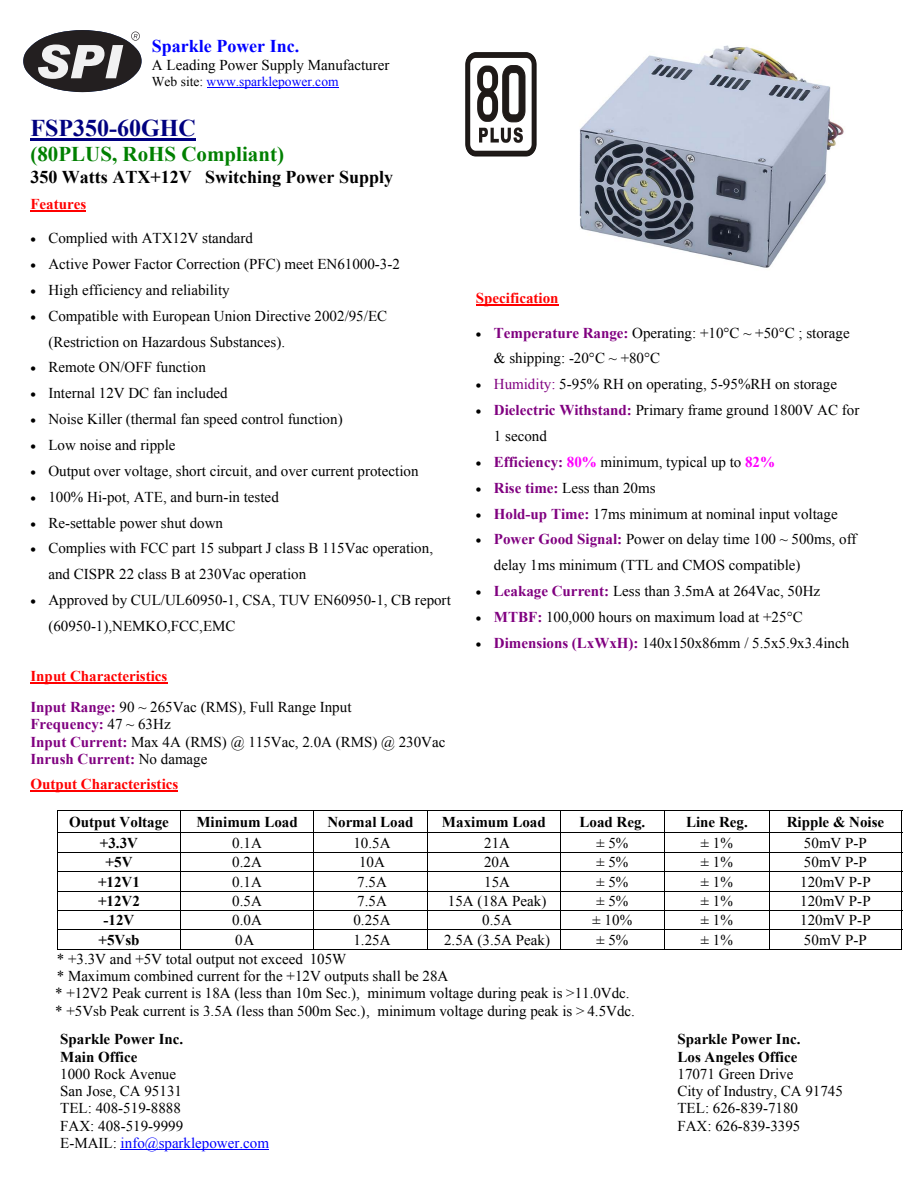
<style>
.page{position:relative;width:918px;height:1188px;background:#fff}
.page>*{position:absolute;margin:0;border:0;box-sizing:border-box;transform-origin:0 0}
.t1{font:700 24px "Times New Roman";color:#000080}
.t2{font:700 21px "Times New Roman";color:#008000}
.t3{font:700 18px "Times New Roman";color:#000}
.t4{font:700 18px "Times New Roman";color:#00f}
.t5{font:15px/17.2px "Times New Roman";color:#000}
.t6{font:700 15px/17.2px "Times New Roman";color:#000}
.t7{font:700 15px "Times New Roman";color:#f00}
.t8{font:13.5px "Times New Roman";color:#00f}
.s1{color:#000}
.s2{font-weight:700;color:#f00}
.s3{font-weight:700;color:#800080}
.s4{color:#800080}
.s5{font-weight:700;color:#f0f}
.s6{color:#00f}
</style>
<div class="page">
<hr style="left:30px;top:683px;width:137px;height:1px;background:#f00">
<hr style="left:207px;top:87px;width:132px;height:1px;background:#00f">
<hr style="left:476px;top:305px;width:83px;height:1px;background:#f00">
<hr style="left:30px;top:791px;width:148px;height:1px;background:#f00">
<hr style="left:57px;top:810px;width:845px;height:1px;background:#000">
<hr style="left:57px;top:832px;width:845px;height:1px;background:#000">
<hr style="left:57px;top:852px;width:845px;height:1px;background:#000">
<hr style="left:57px;top:871px;width:845px;height:1px;background:#000">
<hr style="left:57px;top:891px;width:845px;height:1px;background:#000">
<hr style="left:57px;top:910px;width:845px;height:1px;background:#000">
<hr style="left:57px;top:929px;width:845px;height:1px;background:#000">
<svg style="left:57px;top:811px;width:1px;height:138px"></svg>
<hr style="left:57px;top:949px;width:123px;height:1px;background:#000">
<svg style="left:180px;top:811px;width:1px;height:139px"></svg>
<hr style="left:181px;top:949px;width:132px;height:1px;background:#000">
<svg style="left:313px;top:811px;width:1px;height:139px"></svg>
<hr style="left:314px;top:949px;width:113px;height:1px;background:#000">
<svg style="left:427px;top:811px;width:1px;height:139px"></svg>
<hr style="left:428px;top:949px;width:132px;height:1px;background:#000">
<svg style="left:560px;top:811px;width:1px;height:139px"></svg>
<hr style="left:561px;top:949px;width:103px;height:1px;background:#000">
<svg style="left:664px;top:811px;width:1px;height:139px"></svg>
<hr style="left:665px;top:949px;width:104px;height:1px;background:#000">
<svg style="left:769px;top:811px;width:1px;height:139px"></svg>
<hr style="left:770px;top:949px;width:132px;height:1px;background:#000">
<hr style="left:30px;top:139px;width:166px;height:2px;background:#000080">
<hr style="left:30px;top:210px;width:56px;height:2px;background:#f00">
<hr style="left:121px;top:1149px;width:148px;height:1px;background:#00f">
<img style="left:579px;top:45px;width:265px;height:223px">
<svg style="left:23px;top:30px;width:119px;height:62px"></svg>
<svg style="left:465px;top:52px;width:72px;height:105px"></svg>
<p class="t4" style="left:152px;top:34px;width:149px">Sparkle Power Inc.</p>
<p class="t5" style="left:152px;top:56px;width:239px">A Leading Power Supply Manufacturer</p>
<p class="t8" style="left:152px;top:72px;width:188px"><span class="s1">Web site:</span> www.sparklepower.com</p>
<h1 class="t1" style="left:30px;top:111px;width:167px">FSP350-60GHC</h1>
<h2 class="t2" style="left:30px;top:139px;width:255px">(80PLUS, RoHS Compliant)</h2>
<p class="t3" style="left:30px;top:164px;width:364px">350 Watts ATX+12V Switching Power Supply</p>
<p class="t7" style="left:30px;top:193px;width:57px">Features</p>
<p class="t5" style="left:30px;top:229px;width:224px">• Complied with ATX12V standard</p>
<p class="t5" style="left:30px;top:255px;width:371px">• Active Power Factor Correction (PFC) meet EN61000-3-2</p>
<p class="t5" style="left:30px;top:281px;width:201px">• High efficiency and reliability</p>
<p class="t5" style="left:48px;top:302px;width:340px;line-height:26px;text-indent:-18px">• Compatible with European Union Directive 2002/95/EC (Restriction on Hazardous Substances).</p>
<p class="t5" style="left:30px;top:358px;width:177px">• Remote ON/OFF function</p>
<p class="t5" style="left:30px;top:384px;width:199px">• Internal 12V DC fan included</p>
<p class="t5" style="left:30px;top:410px;width:314px">• Noise Killer (thermal fan speed control function)</p>
<p class="t5" style="left:30px;top:436px;width:147px">• Low noise and ripple</p>
<p class="t5" style="left:30px;top:462px;width:390px">• Output over voltage, short circuit, and over current protection</p>
<p class="t5" style="left:30px;top:488px;width:250px">• 100% Hi-pot, ATE, and burn-in tested</p>
<p class="t5" style="left:30px;top:514px;width:194px">• Re-settable power shut down</p>
<p class="t5" style="left:48px;top:535px;width:386px;line-height:26px;text-indent:-18px">• Complies with FCC part 15 subpart J class B 115Vac operation, and CISPR 22 class B at 230Vac operation</p>
<p class="t5" style="left:48px;top:587px;width:404px;line-height:26.2px;text-indent:-18px">• Approved y CUL/UL60950-1, CSA, TUV EN60950-1, CB report (60950-1) EMKO,FCC,EMC</p>
<p class="t5" style="left:109px;top:587px;width:16px;line-height:26.2px">b ,N</p>
<p class="t5" style="left:30px;top:660px;width:323px;line-height:30.9px"><span class="s2">Input Characteristics<br></span><span class="s3">Input Range:</span> 90 ~ 265Vac (RMS), Full Range Input</p>
<p class="t5" style="left:30px;top:715px;width:417px"><span class="s3">Frequency:</span> 47 ~ 63Hz<br><span class="s3">Input Current:</span> Max 4A (RMS) @ 115Vac, 2.0A (RMS) @ 230Vac<br><span class="s3">Inrush Current:</span> No damage</p>
<p class="t7" style="left:476px;top:288px;width:84px">Specification</p>
<p class="t5" style="left:494px;top:319px;width:357px;line-height:25.8px;text-indent:-18px">• <span class="s3">Temperature Range:</span> Operating: +10°C ~ +50°C ; storage &amp; shipping: -20°C ~ +80°C</p>
<p class="t5" style="left:476px;top:375px;width:363px">• <span class="s4">Humidity:</span> 5-95% RH on operating, 5-95%RH on storage</p>
<p class="t5" style="left:494px;top:397px;width:367px;line-height:26px;text-indent:-18px">• <span class="s3">Dielectric Withstand:</span> Primary frame ground 1800V AC for<br>1 second</p>
<p class="t5" style="left:476px;top:453px;width:301px">• <span class="s3">Efficiency:</span> <span class="s5">80%</span> minimum, typical up to <span class="s5">82%</span></p>
<p class="t5" style="left:476px;top:479px;width:181px">• <span class="s3">Rise time:</span> Less than 20ms</p>
<p class="t5" style="left:476px;top:505px;width:363px">• <span class="s3">Hold-up Time:</span> 17ms minimum at nominal input voltage</p>
<p class="t5" style="left:494px;top:526px;width:364px;line-height:26px;text-indent:-18px">• <span class="s3">Power Good Signal:</span> Power on delay time 100 ~ 500ms, off delay 1ms minimum (TTL and CMOS compatible)</p>
<p class="t5" style="left:476px;top:582px;width:346px">• <span class="s3">Leakage Current:</span> Less than 3.5mA at 264Vac, 50Hz</p>
<p class="t5" style="left:476px;top:608px;width:328px">• <span class="s3">MTBF:</span> 100,000 hours on maximum load at +25°C</p>
<p class="t5" style="left:476px;top:635px;width:375px">• <span class="s3">Dimensions (LxWxH):</span> 140x150x86mm / 5.5x5.9x3.4inch</p>
<p class="t7" style="left:30px;top:774px;width:149px">Output Characteristics</p>
<p class="t6" style="left:69px;top:813px;width:101px">Output Voltage</p>
<p class="t6" style="left:196px;top:813px;width:103px">Minimum Load</p>
<p class="t6" style="left:327px;top:813px;width:88px">Normal Load</p>
<p class="t6" style="left:442px;top:813px;width:105px">Maximum Load</p>
<p class="t6" style="left:579px;top:813px;width:67px">Load Reg.</p>
<p class="t6" style="left:686px;top:813px;width:63px">Line Reg.</p>
<p class="t6" style="left:787px;top:813px;width:99px">Ripple &amp; Noise</p>
<p class="t6" style="left:100px;top:834px;width:40px">+3.3V</p>
<p class="t5" style="left:232px;top:834px;width:31px">0.1A</p>
<p class="t5" style="left:353px;top:834px;width:39px">10.5A</p>
<p class="t5" style="left:484px;top:834px;width:27px">21A</p>
<p class="t5" style="left:596px;top:834px;width:34px">± 5%</p>
<p class="t5" style="left:701px;top:834px;width:34px">± 1%</p>
<p class="t5" style="left:804px;top:834px;width:64px">50mV P-P</p>
<p class="t6" style="left:106px;top:853px;width:28px">+5V</p>
<p class="t5" style="left:232px;top:853px;width:31px">0.2A</p>
<p class="t5" style="left:359px;top:853px;width:27px">10A</p>
<p class="t5" style="left:484px;top:853px;width:27px">20A</p>
<p class="t5" style="left:596px;top:853px;width:34px">± 5%</p>
<p class="t5" style="left:701px;top:853px;width:34px">± 1%</p>
<p class="t5" style="left:804px;top:853px;width:64px">50mV P-P</p>
<p class="t6" style="left:98px;top:873px;width:43px">+12V1</p>
<p class="t5" style="left:232px;top:873px;width:31px">0.1A</p>
<p class="t5" style="left:357px;top:873px;width:31px">7.5A</p>
<p class="t5" style="left:484px;top:873px;width:27px">15A</p>
<p class="t5" style="left:596px;top:873px;width:34px">± 5%</p>
<p class="t5" style="left:701px;top:873px;width:34px">± 1%</p>
<p class="t5" style="left:800px;top:873px;width:72px">120mV P-P</p>
<p class="t6" style="left:98px;top:892px;width:43px">+12V2</p>
<p class="t5" style="left:232px;top:892px;width:31px">0.5A</p>
<p class="t5" style="left:357px;top:892px;width:31px">7.5A</p>
<p class="t5" style="left:448px;top:892px;width:100px">15A (18A Peak)</p>
<p class="t5" style="left:596px;top:892px;width:34px">± 5%</p>
<p class="t5" style="left:701px;top:892px;width:34px">± 1%</p>
<p class="t5" style="left:800px;top:892px;width:72px">120mV P-P</p>
<p class="t6" style="left:104px;top:911px;width:32px">-12V</p>
<p class="t5" style="left:232px;top:911px;width:31px">0.0A</p>
<p class="t5" style="left:353px;top:911px;width:39px">0.25A</p>
<p class="t5" style="left:482px;top:911px;width:31px">0.5A</p>
<p class="t5" style="left:593px;top:911px;width:41px">± 10%</p>
<p class="t5" style="left:701px;top:911px;width:34px">± 1%</p>
<p class="t5" style="left:800px;top:911px;width:72px">120mV P-P</p>
<p class="t6" style="left:98px;top:931px;width:43px">+5Vsb</p>
<p class="t5" style="left:235px;top:931px;width:21px">0A</p>
<p class="t5" style="left:353px;top:931px;width:39px">1.25A</p>
<p class="t5" style="left:444px;top:931px;width:108px">2.5A (3.5A Peak)</p>
<p class="t5" style="left:596px;top:931px;width:34px">± 5%</p>
<p class="t5" style="left:701px;top:931px;width:34px">± 1%</p>
<p class="t5" style="left:804px;top:931px;width:64px">50mV P-P</p>
<p class="t5" style="left:55px;top:950px;width:581px">* +3.3V and +5V total output not exceed 105W<br>* Maximum combined current for the +12V outputs shall be 28A<br>* +12V2 Peak current is 18A (less than 10m Sec.), minimum voltage during peak is &gt;11.0Vdc. * +5Vsb Peak current is 3.5A (less than 500m Sec.), minimum voltage during peak is &gt; 4.5Vdc.</p>
<p class="t6" style="left:60px;top:1030px;width:125px">Sparkle Power Inc.<br>Main Office</p>
<p class="t5" style="left:60px;top:1065px;width:210px">1000 Rock Avenue<br>San Jose, CA 95131<br>TEL: 408-519-8888<br>FAX: 408-519-9999<br>E-MAIL: <span class="s6">info@sparklepower.com</span></p>
<p class="t6" style="left:677px;top:1030px;width:125px">Sparkle Power Inc.<br>Los Angeles Office</p>
<p class="t5" style="left:677px;top:1065px;width:167px">17071 Green Drive<br>City of Industry, CA 91745<br>TEL: 626-839-7180<br>FAX: 626-839-3395</p>
</div>
